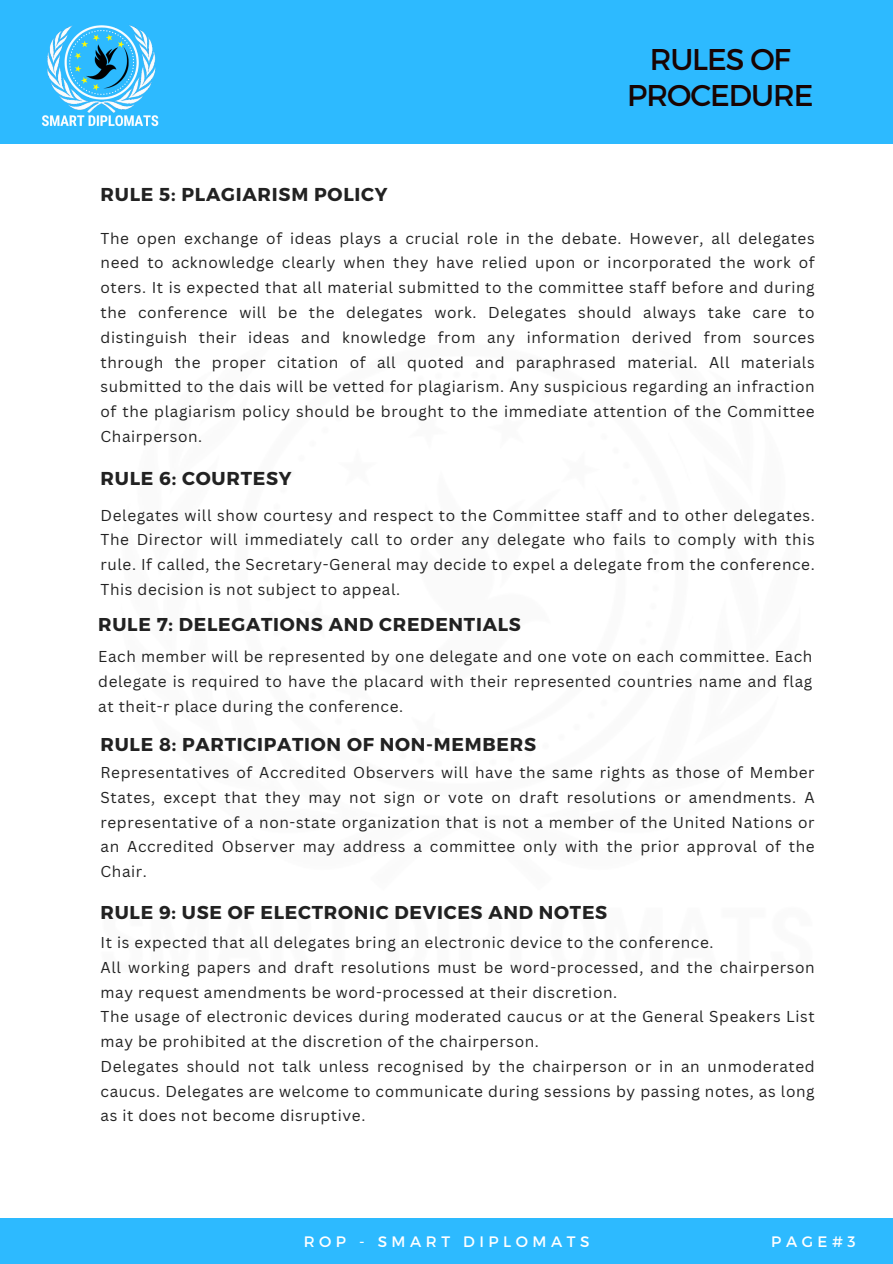
<style>
.page{position:relative;width:893px;height:1264px;background:#fff}
.page>*{position:absolute;margin:0;border:0;box-sizing:border-box;transform-origin:0 0}
.t1{font:30px/36px "Montserrat";letter-spacing:-.035em;color:#180402;text-align:center}
.t2{font:700 18.6px "Montserrat";letter-spacing:.04em;color:#222}
.t3{font:15.3px/24.8px "Canva Sans";letter-spacing:.04em;color:#222;text-align:justify}
.t4{font:15.15px "Montserrat";letter-spacing:.3em;color:#fff}
</style>
<div class="page">
<div style="left:0;top:1218px;width:892px;height:45px;background:#2dbaff"></div>
<div style="left:0;top:0;width:892px;height:143px;background:#2dbaff"></div>
<img style="left:42px;top:25px;width:117px;height:102px">
<p class="t1" style="left:627px;top:40px;width:188px">RULES OF<br>PROCEDURE</p>
<p class="t2" style="left:100px;top:182px;width:288px">RULE 5: PLAGIARISM POLICY</p>
<p class="t3" style="left:100px;top:225px;width:715px">The open exchange of ideas plays a crucial role in the debate. However, all delegates need to acknowledge clearly when they have relied upon or incorporated the work of oters. It is expected that all material submitted to the committee staff before and during the conference will be the delegates work. Delegates should always take care to distinguish their ideas and knowledge from any information derived from sources through the proper citation of all quoted and paraphrased material. All materials submitted to the dais will be vetted for plagiarism. Any suspicious regarding an infraction of the plagiarism policy should be brought to the immediate attention of the Committee Chairperson.</p>
<p class="t2" style="left:100px;top:466px;width:192px">RULE 6: COURTESY</p>
<p class="t3" style="left:100px;top:502px;width:715px">Delegates will show courtesy and respect to the Committee staff and to other delegates.<br>The Director will immediately call to order any delegate who fails to comply with this rule. If called, the Secretary-General may decide to expel a delegate from the conference.<br>This decision is not subject to appeal.</p>
<p class="t2" style="left:98px;top:612px;width:424px">RULE 7: DELEGATIONS AND CREDENTIALS</p>
<p class="t3" style="left:98px;top:643px;width:715px">Each member will be represented by one delegate and one vote on each committee. Each delegate is required to have the placard with their represented countries name and flag at theit-r place during the conference.</p>
<p class="t2" style="left:100px;top:732px;width:437px">RULE 8: PARTICIPATION OF NON-MEMBERS</p>
<p class="t3" style="left:100px;top:759px;width:715px">Representatives of Accredited Observers will have the same rights as those of Member States, except that they may not sign or vote on draft resolutions or amendments. A representative of a non-state organization that is not a member of the United Nations or an Accredited Observer may address a committee only with the prior approval of the Chair.</p>
<p class="t2" style="left:100px;top:900px;width:508px">RULE 9: USE OF ELECTRONIC DEVICES AND NOTES</p>
<p class="t3" style="left:100px;top:929px;width:614px">It is expected that all delegates bring an electronic device to the conference.</p>
<p class="t3" style="left:100px;top:954px;width:715px">All working papers and draft resolutions must be word-processed, and the chairperson may request amendments be word-processed at their discretion.</p>
<p class="t3" style="left:100px;top:1004px;width:715px">The usage of electronic devices during moderated caucus or at the General Speakers List may be prohibited at the discretion of the chairperson.</p>
<p class="t3" style="left:100px;top:1053px;width:715px">Delegates should not talk unless recognised by the chairperson or in an unmoderated caucus. Delegates are welcome to communicate during sessions by passing notes, as long as it does not become disruptive.</p>
<p class="t4" style="left:303px;top:1232px;width:287px">ROP - SMART DIPLOMATS</p>
<p class="t4" style="left:771px;top:1232px;width:86px">PAGE#3</p>
</div>
